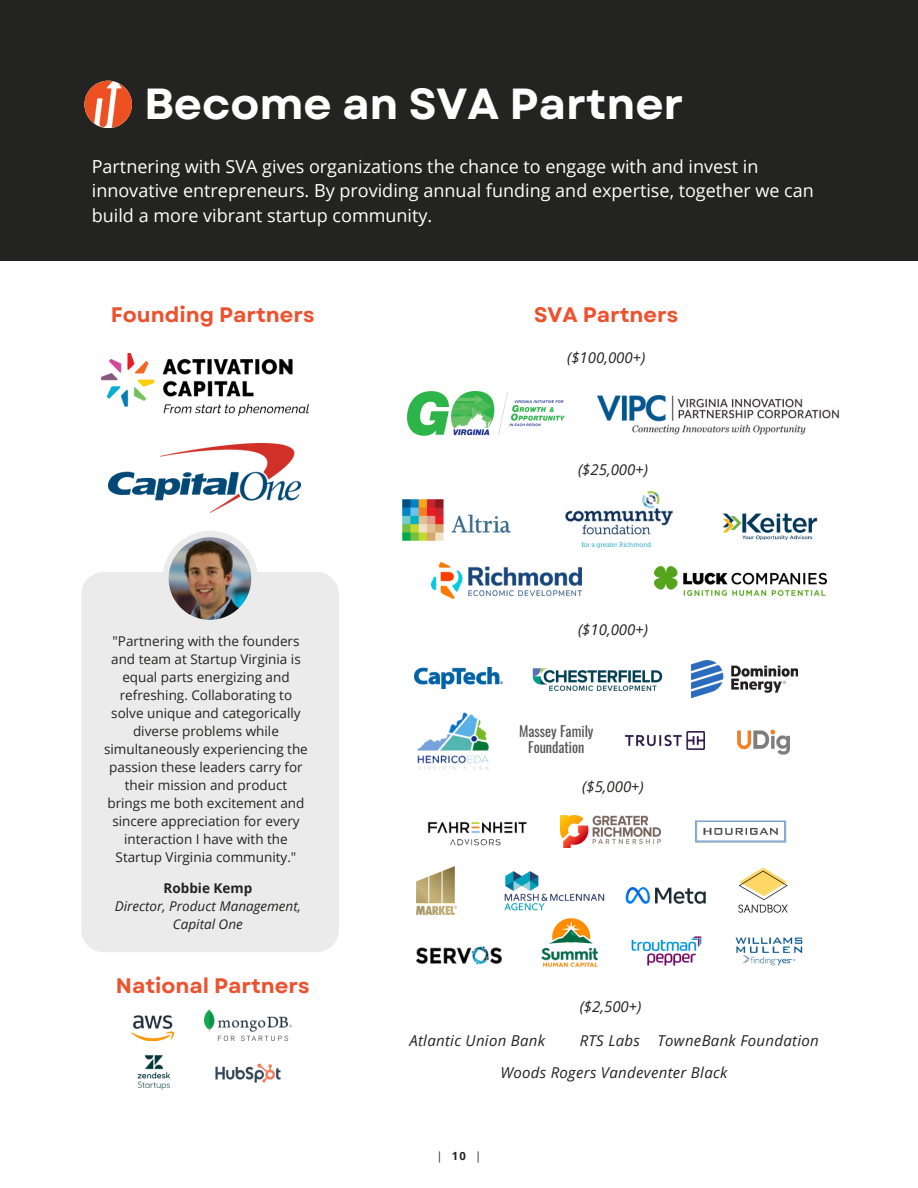
<style>
.page{position:relative;width:918px;height:1188px;background:#fff}
.page>*{position:absolute;margin:0;border:0;box-sizing:border-box;transform-origin:0 0}
.t1{font:700 43.5px "Garet";color:#fff}
.t2{font:700 21px "Garet";color:#ed522f}
.t3{font:18px/24.8px "Open Sans";color:#fff}
.t4{font:italic 15px/32.1px "Open Sans";letter-spacing:.02em;color:#232322}
.t5{font:14.25px/15.8px "Oswald";color:#545454;text-align:center}
.t6{font:13.5px/18px "Open Sans";color:#232322;text-align:center}
.t7{font:italic 13.5px/18px "Open Sans";color:#232322;text-align:center}
.t8{font:700 13.5px "Open Sans";color:#232322}
.t9{font:11.25px "Open Sans";color:#232322}
.s1{font-weight:700}
</style>
<div class="page">
<img style="left:101px;top:353px;width:207px;height:64px">
<img style="left:109px;top:444px;width:192px;height:68px">
<img style="left:722px;top:513px;width:96px;height:27px">
<img style="left:565px;top:490px;width:108px;height:59px">
<img style="left:692px;top:660px;width:105px;height:38px">
<img style="left:654px;top:567px;width:172px;height:29px">
<img style="left:408px;top:392px;width:156px;height:44px">
<img style="left:737px;top:729px;width:53px;height:26px">
<img style="left:415px;top:667px;width:87px;height:22px">
<img style="left:735px;top:937px;width:68px;height:29px">
<img style="left:626px;top:732px;width:79px;height:18px">
<img style="left:504px;top:871px;width:101px;height:40px">
<img style="left:631px;top:936px;width:71px;height:30px">
<img style="left:416px;top:866px;width:41px;height:49px">
<img style="left:695px;top:820px;width:92px;height:23px">
<img style="left:738px;top:867px;width:50px;height:46px">
<img style="left:427px;top:821px;width:100px;height:25px">
<img style="left:625px;top:887px;width:81px;height:17px">
<img style="left:417px;top:712px;width:72px;height:58px">
<img style="left:598px;top:395px;width:242px;height:39px">
<img style="left:416px;top:946px;width:86px;height:19px">
<img style="left:533px;top:909px;width:72px;height:59px">
<div style="left:0;top:0;width:918px;height:261px;background:#232322"></div>
<img style="left:84px;top:81px;width:48px;height:47px;border-radius:50%">
<img style="left:402px;top:499px;width:109px;height:42px">
<img style="left:432px;top:562px;width:149px;height:36px">
<img style="left:560px;top:816px;width:100px;height:31px">
<div style="left:81px;top:572px;width:258px;height:380px;background:#ebebeb;border-radius:23px"></div>
<div style="left:163px;top:531px;width:95px;height:95px;background:#ebebeb;border-radius:50%"></div>
<img style="left:169px;top:537px;width:82px;height:83px;border-radius:50%">
<img style="left:215px;top:1063px;width:66px;height:20px">
<img style="left:132px;top:1016px;width:42px;height:24px">
<img style="left:137px;top:1055px;width:34px;height:35px">
<img style="left:205px;top:1009px;width:86px;height:32px">
<img style="left:532px;top:668px;width:131px;height:23px">
<h1 class="t1" style="left:144px;top:77px;width:541px">Become an SVA Partner</h1>
<h3 class="t3" style="left:92px;top:153px;width:724px">Partnering with SVA gives organizations the chance to engage with and invest in innovative entrepreneurs. By providing annual funding and expertise, together we can build a more vibrant startup community.</h3>
<h2 class="t2" style="left:111px;top:301px;width:205px">Founding Partners</h2>
<h2 class="t2" style="left:534px;top:301px;width:146px">SVA Partners</h2>
<p class="t4" style="left:567px;top:341px;width:80px">($100,000+)</p>
<p class="t6" style="left:104px;top:632px;width:205px">"Partnering with the founders and team at Startup Virginia is equal parts energizing and refreshing. Collaborating to solve unique and categorically diverse problems while simultaneously experiencing the passion these leaders carry for their mission and product brings me both excitement and sincere appreciation for every interaction I have with the<br>Startup Virginia community."</p>
<p class="t8" style="left:164px;top:878px;width:90px">Robbie Kemp</p>
<p class="t7" style="left:115px;top:897px;width:188px">Director, Product Management,<br>Capital One</p>
<h2 class="t2" style="left:116px;top:973px;width:195px">National Partners</h2>
<p class="t4" style="left:578px;top:453px;width:71px">($25,000+)</p>
<p class="t4" style="left:578px;top:613px;width:71px">($10,000+)</p>
<p class="t5" style="left:519px;top:722px;width:76px">Massey Family<br>Foundation</p>
<p class="t4" style="left:582px;top:770px;width:63px">($5,000+)</p>
<p class="t4" style="left:580px;top:990px;width:63px">($2,500+)</p>
<p class="t4" style="left:409px;top:1024px;width:137px">Atlantic Union Bank</p>
<p class="t4" style="left:500px;top:1024px;width:320px;text-indent:79px">RTS Labs TowneBank Foundation<br>Woods Rogers Vandeventer Black</p>
<p class="t9" style="left:436px;top:1148px;width:46px">| <span class="s1">10</span> |</p>
</div>
